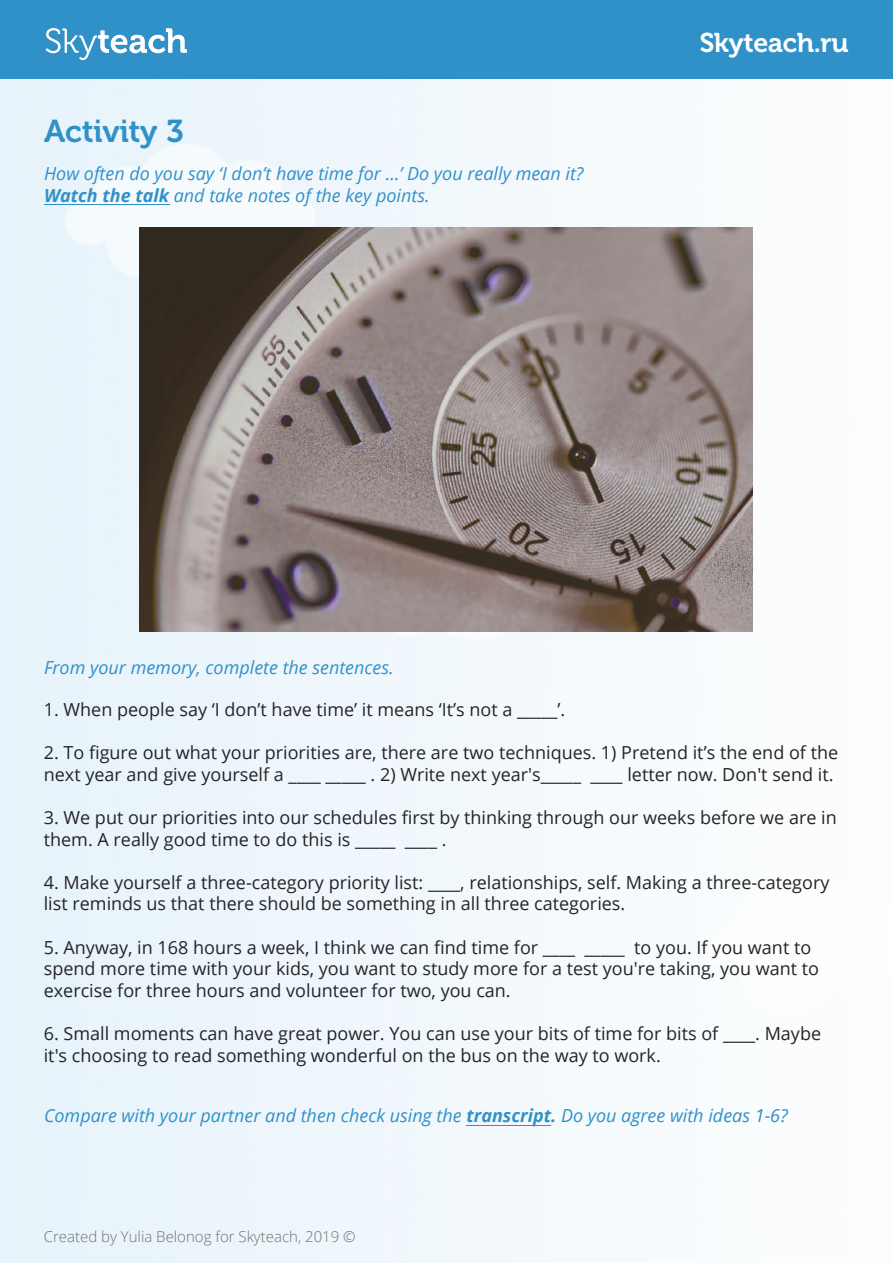
<style>
.page{position:relative;width:893px;height:1263px;background:#fff}
.page>*{position:absolute;margin:0;border:0;box-sizing:border-box;transform-origin:0 0}
.t1{font:31.5px "Museo Cyrl 700";color:#3091c9}
.t2{font:27px "Museo Cyrl 700";color:#fff}
.t3{font:18px/21.6px "Open Sans";color:#242426}
.t4{font:italic 18px/21.6px "Open Sans";color:#3091c9}
.t5{font:300 15px "Open Sans";color:#72716e}
.s1{font-weight:700}
</style>
<div class="page">
<img style="left:0;top:79px;width:753px;height:1184px">
<div style="left:0;top:0;width:893px;height:79px;background:#3091c9"></div>
<svg style="left:46px;top:28px;width:141px;height:32px"></svg>
<img style="left:140px;top:227px;width:612px;height:404px">
<hr style="left:44px;top:204px;width:125px;height:1px;background:#3091c9">
<hr style="left:466px;top:1125px;width:85px;height:1px;background:#3091c9">
<h1 class="t1" style="left:44px;top:113px;width:141px">Activity 3</h1>
<p class="t4" style="left:44px;top:162px;width:541px">How often do you say ‘I don’t have time for …’ Do you really mean it?<br><span class="s1">Watch the talk</span> and take notes of the key points.</p>
<h2 class="t2" style="left:700px;top:28px;width:150px">Skyteach.ru</h2>
<p class="t4" style="left:44px;top:656px;width:351px">From your memory, complete the sentences.</p>
<p class="t3" style="left:44px;top:698px;width:523px">1. When people say ‘I don’t have time’ it means ‘It’s not a _____’.</p>
<p class="t3" style="left:44px;top:741px;width:796px">2. To figure out what your priorities are, there are two techniques. 1) Pretend it’s the end of the next year and give yourself a ____ _____ . 2) Write next year's_____ ____ letter now. Don't send it.</p>
<p class="t3" style="left:44px;top:806px;width:794px">3. We put our priorities into our schedules first by thinking through our weeks before we are in them. A really good time to do this is _____ ____ .</p>
<p class="t3" style="left:44px;top:871px;width:787px">4. Make yourself a three-category priority list: ____, relationships, self. Making a three-category list reminds us that there should be something in all three categories.</p>
<p class="t3" style="left:44px;top:936px;width:777px">5. Anyway, in 168 hours a week, I think we can find time for ____ _____ to you. If you want to spend more time with your kids, you want to study more for a test you're taking, you want to exercise for three hours and volunteer for two, you can.</p>
<p class="t3" style="left:44px;top:1022px;width:779px">6. Small moments can have great power. You can use your bits of time for bits of ____. Maybe it's choosing to read something wonderful on the bus on the way to work.</p>
<p class="t4" style="left:44px;top:1104px;width:745px">Compare with your partner and then check using the <span class="s1">transcript.</span> Do you agree with ideas 1-6?</p>
<p class="t5" style="left:44px;top:1226px;width:314px">Created by Yulia Belonog for Skyteach, 2019 ©</p>
</div>
